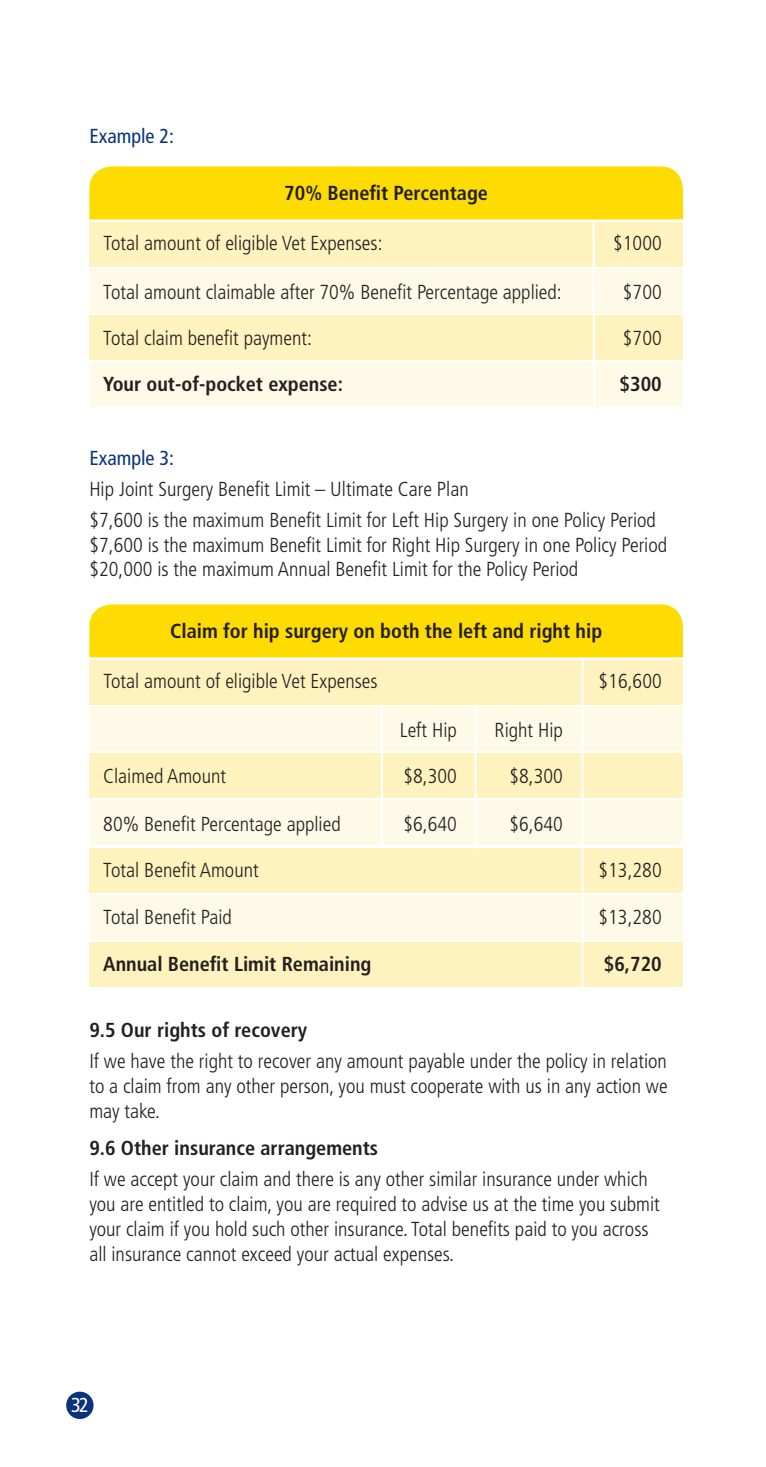
<style>
.page{position:relative;width:766px;height:1467px;background:#fff}
.page>*{position:absolute;margin:0;border:0;box-sizing:border-box;transform-origin:0 0}
.t1{font:300 condensed 20.25px/24.8px "Frutiger";color:#231f20}
.t2{font:700 condensed 20.25px "Frutiger";color:#231f20}
.t3{font:condensed 20.25px "Frutiger";color:#08347b}
.t4{font:condensed 20.25px "Frutiger";color:#fff}
</style>
<div class="page">
<div style="left:66px;top:1392px;width:27px;height:27px;background:#08347b;border-radius:50%"></div>
<div style="left:89px;top:166px;width:593px;height:53px;background:#ffdc01"></div>
<div style="left:89px;top:222px;width:593px;height:44px;background:#fef3be"></div>
<div style="left:89px;top:269px;width:593px;height:44px;background:#fefae8"></div>
<div style="left:89px;top:316px;width:593px;height:44px;background:#fef3be"></div>
<div style="left:89px;top:363px;width:593px;height:44px;background:#fefae8"></div>
<hr style="left:592px;top:220px;width:3px;height:192px;background:#fff">
<div style="left:89px;top:604px;width:593px;height:53px;background:#ffdc01"></div>
<div style="left:89px;top:660px;width:593px;height:44px;background:#fef3be"></div>
<div style="left:89px;top:848px;width:593px;height:45px;background:#fef3be"></div>
<div style="left:89px;top:707px;width:593px;height:44px;background:#fefae8"></div>
<div style="left:89px;top:895px;width:593px;height:45px;background:#fefae8"></div>
<div style="left:89px;top:754px;width:593px;height:44px;background:#fef3be"></div>
<div style="left:89px;top:942px;width:593px;height:45px;background:#fef3be"></div>
<div style="left:89px;top:800px;width:593px;height:45px;background:#fefae8"></div>
<hr style="left:581px;top:660px;width:2px;height:330px;background:#fff">
<hr style="left:474px;top:705px;width:2px;height:143px;background:#fff">
<hr style="left:380px;top:705px;width:3px;height:143px;background:#fff">
<p class="t3" style="left:89px;top:124px;width:86px">Example 2:</p>
<p class="t2" style="left:284px;top:181px;width:205px">70% Benefit Percentage</p>
<p class="t1" style="left:103px;top:231px;width:281px">Total amount of eligible Vet Expenses:</p>
<p class="t1" style="left:613px;top:231px;width:50px">$1000</p>
<p class="t1" style="left:103px;top:280px;width:460px">Total amount claimable after 70% Benefit Percentage applied:</p>
<p class="t1" style="left:622px;top:280px;width:40px">$700</p>
<p class="t1" style="left:103px;top:326px;width:210px">Total claim benefit payment:</p>
<p class="t1" style="left:622px;top:326px;width:40px">$700</p>
<p class="t2" style="left:103px;top:372px;width:241px">Your out-of-pocket expense:</p>
<p class="t2" style="left:619px;top:372px;width:44px">$300</p>
<p class="t3" style="left:89px;top:446px;width:86px">Example 3:</p>
<p class="t1" style="left:89px;top:474px;width:568px;line-height:31.1px">Hip Joint Surgery Benefit Limit – Ultimate Care Plan<br>$7,600 is the maximum Benefit Limit for Left Hip Surgery in one Policy Period</p>
<p class="t1" style="left:89px;top:533px;width:579px">$7,600 is the maximum Benefit Limit for Right Hip Surgery in one Policy Period $20,000 is the maximum Annual Benefit Limit for the Policy Period</p>
<p class="t2" style="left:170px;top:619px;width:433px">Claim for hip surgery on both the left and right hip</p>
<p class="t1" style="left:103px;top:669px;width:276px">Total amount of eligible Vet Expenses</p>
<p class="t1" style="left:598px;top:669px;width:65px">$16,600</p>
<p class="t1" style="left:399px;top:717px;width:59px">Left Hip</p>
<p class="t1" style="left:494px;top:717px;width:70px">Right Hip</p>
<p class="t1" style="left:103px;top:764px;width:124px">Claimed Amount</p>
<p class="t1" style="left:403px;top:764px;width:55px">$8,300</p>
<p class="t1" style="left:509px;top:764px;width:55px">$8,300</p>
<p class="t1" style="left:103px;top:812px;width:239px">80% Benefit Percentage applied</p>
<p class="t1" style="left:403px;top:812px;width:55px">$6,640</p>
<p class="t1" style="left:509px;top:812px;width:55px">$6,640</p>
<p class="t1" style="left:103px;top:858px;width:157px">Total Benefit Amount</p>
<p class="t1" style="left:598px;top:858px;width:65px">$13,280</p>
<p class="t1" style="left:103px;top:905px;width:130px">Total Benefit Paid</p>
<p class="t1" style="left:598px;top:905px;width:65px">$13,280</p>
<p class="t2" style="left:103px;top:951px;width:269px">Annual Benefit Limit Remaining</p>
<p class="t2" style="left:603px;top:951px;width:59px">$6,720</p>
<p class="t2" style="left:89px;top:1018px;width:219px">9.5 Our rights of recovery</p>
<p class="t1" style="left:89px;top:1049px;width:579px;text-align:justify">If we have the right to recover any amount payable under the policy in relation to a claim from any other person, you must cooperate with us in any action we may take.</p>
<p class="t2" style="left:89px;top:1136px;width:290px">9.6 Other insurance arrangements</p>
<p class="t1" style="left:89px;top:1167px;width:571px">If we accept your claim and there is any other similar insurance under which you are entitled to claim, you are required to advise us at the time you submit your claim if you hold such other insurance. Total benefits paid to you across all insurance cannot exceed your actual expenses.</p>
<p class="t4" style="left:71px;top:1394px;width:19px">32</p>
</div>
